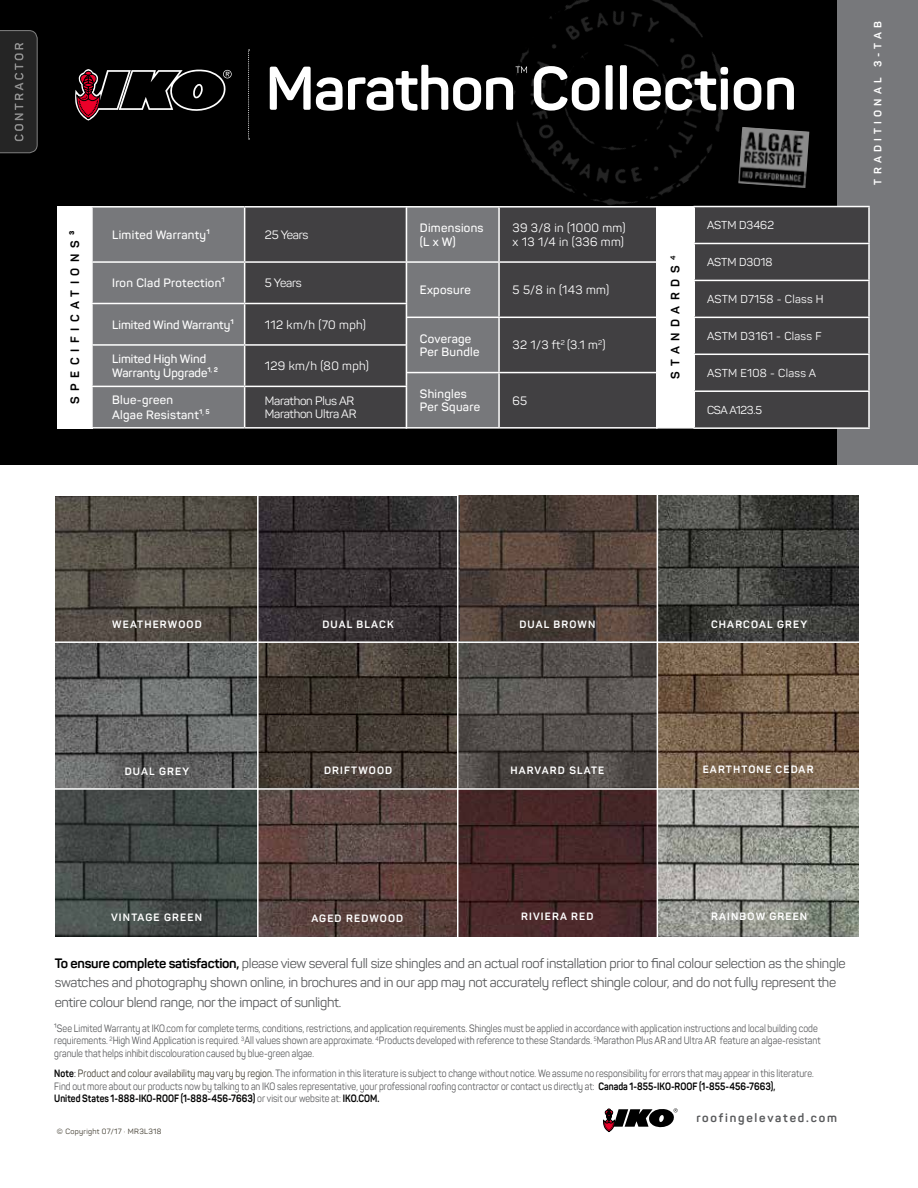
<style>
.page{position:relative;width:918px;height:1188px;background:#fff}
.page>*{position:absolute;margin:0;border:0;box-sizing:border-box;transform-origin:0 0}
.t1{font:13.5px/19.5px "Panton";letter-spacing:-.02em;color:#58595b}
.t2{font:600 12px/13.5px "Panton";letter-spacing:.025em;color:#fff}
.t3{font:12px/13.5px "Panton";letter-spacing:-.02em;color:#fff}
.t4{font:12px/13.5px "Panton";letter-spacing:.025em;color:#fff}
.t5{font:600 12px/14.4px "Panton";color:#fff}
.t6{font:700 12px "Panton";letter-spacing:.46em;color:#000}
.t7{font:700 12px "Panton";letter-spacing:.15em;color:#58595b}
.t8{font:11.4px "Panton";letter-spacing:.02em;color:#fff}
.t9{font:11.4px "Panton";color:#fff}
.t10{font:10.5px/12.3px "Panton";color:#58595b;scale:.85 1}
.t11{font:700 10.5px "Panton";letter-spacing:.11em;color:#fff}
.t12{font:700 10.5px "Panton";letter-spacing:.4em;color:#fff}
.t13{font:7.5px "Panton";letter-spacing:.04em;color:#3b362a}
.t14{font:600 7.05px "Panton";color:#fff}
.s1{font-weight:700;color:#000}
.s2{color:#000}
.s3{color:#3b362a}
</style>
<div class="page">
<div style="left:0;top:0;width:918px;height:464px;background:#000"></div>
<div style="left:837px;top:0;width:81px;height:464px;background:#77787b"></div>
<svg style="left:0;top:30px;width:38px;height:124px;background:#2e2e2e"></svg>
<div style="left:57px;top:206px;width:35px;height:223px;background:#fff"></div>
<img style="left:549px;top:0;width:154px;height:50px">
<svg style="left:603px;top:1108px;width:75px;height:24px"></svg>
<hr style="left:694px;top:206px;width:176px;height:1px;background:#fff">
<hr style="left:868px;top:207px;width:2px;height:36px;background:#fff">
<hr style="left:694px;top:243px;width:176px;height:1px;background:#fff">
<hr style="left:868px;top:244px;width:2px;height:36px;background:#fff">
<hr style="left:694px;top:280px;width:176px;height:1px;background:#fff">
<hr style="left:868px;top:281px;width:2px;height:36px;background:#fff">
<hr style="left:694px;top:317px;width:176px;height:1px;background:#fff">
<hr style="left:868px;top:318px;width:2px;height:36px;background:#fff">
<hr style="left:694px;top:354px;width:176px;height:1px;background:#fff">
<hr style="left:868px;top:355px;width:2px;height:35px;background:#fff">
<hr style="left:694px;top:390px;width:176px;height:2px;background:#fff">
<hr style="left:868px;top:392px;width:2px;height:35px;background:#fff">
<hr style="left:694px;top:427px;width:176px;height:2px;background:#fff">
<img style="left:458px;top:790px;width:400px;height:146px">
<img style="left:658px;top:496px;width:200px;height:292px">
<img style="left:56px;top:790px;width:401px;height:146px">
<img style="left:259px;top:496px;width:401px;height:145px">
<img style="left:56px;top:496px;width:201px;height:292px">
<img style="left:259px;top:643px;width:398px;height:145px">
<hr style="left:657px;top:487px;width:1px;height:463px;background:#fff">
<hr style="left:51px;top:641px;width:812px;height:2px;background:#fff">
<hr style="left:457px;top:487px;width:1px;height:463px;background:#fff">
<hr style="left:257px;top:487px;width:2px;height:463px;background:#fff">
<svg style="left:75px;top:50px;width:794px;height:379px"></svg>
<img style="left:738px;top:127px;width:71px;height:61px">
<p class="t6" style="left:67px;top:235px;width:6px;rotate:-90deg">³</p>
<p class="t6" style="left:67px;top:404px;width:165px;rotate:-90deg">SPECIFICATIONS</p>
<p class="t2" style="left:112px;top:228px;width:99px">Limited Warranty¹</p>
<p class="t3" style="left:265px;top:228px;width:45px">25 Years</p>
<p class="t2" style="left:112px;top:276px;width:114px">Iron Clad Protection¹</p>
<p class="t3" style="left:265px;top:276px;width:38px">5 Years</p>
<p class="t5" style="left:112px;top:317px;width:123px">Limited Wind Warranty¹</p>
<p class="t4" style="left:265px;top:318px;width:102px">112 km/h (70 mph)</p>
<p class="t5" style="left:112px;top:351px;width:107px">Limited High Wind<br>Warranty Upgrade¹ ²</p>
<p class="t14" style="left:211px;top:365px;width:3px">,</p>
<p class="t4" style="left:265px;top:359px;width:105px">129 km/h (80 mph)</p>
<p class="t2" style="left:112px;top:393px;width:99px;line-height:14.4px">Blue-green<br>Algae Resistant¹<sup>,</sup> ⁵</p>
<p class="t3" style="left:265px;top:394px;width:93px">Marathon Plus AR<br>Marathon Ultra AR</p>
<p class="t2" style="left:420px;top:221px;width:65px">Dimensions (L x W)</p>
<p class="t4" style="left:513px;top:221px;width:114px">39 3/8 in (1000 mm) x 13 1/4 in (336 mm)</p>
<p class="t2" style="left:420px;top:283px;width:52px">Exposure</p>
<p class="t3" style="left:513px;top:283px;width:98px">5 5/8 in (143 mm)</p>
<p class="t2" style="left:420px;top:332px;width:61px">Coverage<br>Per Bundle</p>
<p class="t3" style="left:513px;top:338px;width:95px">32 1/3 ft<sup>2</sup> (3.1 m<sup>2</sup>)</p>
<p class="t2" style="left:420px;top:387px;width:62px">Shingles<br>Per Square</p>
<p class="t3" style="left:513px;top:394px;width:16px">65</p>
<p class="t6" style="left:668px;top:379px;width:124px;rotate:-90deg">STANDARDS <sup>4</sup></p>
<p class="t9" style="left:707px;top:218px;width:69px">ASTM D3462</p>
<p class="t9" style="left:707px;top:255px;width:67px">ASTM D3018</p>
<p class="t8" style="left:707px;top:292px;width:118px">ASTM D7158 - Class H</p>
<p class="t8" style="left:707px;top:329px;width:116px">ASTM D3161 - Class F</p>
<p class="t8" style="left:707px;top:366px;width:111px">ASTM E108 - Class A</p>
<p class="t8" style="left:707px;top:403px;width:56px">CSA A123.5</p>
<p class="t12" style="left:871px;top:185px;width:165px;rotate:-90deg">TRADITIONAL 3-TAB</p>
<p class="t11" style="left:112px;top:618px;width:91px">WEATHERWOOD</p>
<p class="t11" style="left:322px;top:618px;width:73px">DUAL BLACK</p>
<p class="t11" style="left:519px;top:618px;width:78px">DUAL BROWN</p>
<p class="t11" style="left:711px;top:618px;width:98px">CHARCOAL GREY</p>
<p class="t11" style="left:324px;top:763px;width:70px">DRIFTWOOD</p>
<p class="t11" style="left:125px;top:765px;width:66px">DUAL GREY</p>
<p class="t11" style="left:510px;top:764px;width:95px">HARVARD SLATE</p>
<p class="t11" style="left:703px;top:762px;width:112px">EARTHTONE CEDAR</p>
<p class="t11" style="left:111px;top:911px;width:93px">VINTAGE GREEN</p>
<p class="t11" style="left:311px;top:912px;width:93px">AGED REDWOOD</p>
<p class="t11" style="left:711px;top:910px;width:98px">RAINBOW GREEN</p>
<p class="t11" style="left:521px;top:910px;width:74px">RIVIERA RED</p>
<p class="t1" style="left:55px;top:953px;width:792px"><span class="s1">To ensure complete satisfaction,</span> please view several full size shingles and an actual roof installation prior to final colour selection as the shingle swatches and photography shown online, in brochures and in our app may not accurately reflect shingle colour, and do not fully represent the entire colour blend range, nor the impact of sunlight.</p>
<p class="t10" style="left:54px;top:1022px;width:903px">¹See Limited Warranty at IKO.com for complete terms, conditions, restrictions, and application requirements. Shingles must be applied in accordance with application instructions and local building code requirements. <sup>2</sup>High Wind Application is required. <sup>3</sup>All values shown are approximate. <sup>4</sup>Products developed with reference to these Standards. <sup>5</sup>Marathon Plus AR and Ultra AR feature an algae-resistant granule that helps inhibit discolouration caused by blue‑green algae.</p>
<p class="t10" style="left:54px;top:1067px;width:895px"><span class="s1">Note</span><span class="s2">:</span> <span class="s3">Product and colour availability may vary by region.</span> The information in this literature is subject to change without notice. We assume no responsibility for errors that may appear in this literature.<br>Find out more about our products now by talking to an IKO sales representative, your professional roofing contractor or contact us directly at: <span class="s1">Canada 1-855-IKO-ROOF (1-855-456-7663),<br>United States 1-888-IKO-ROOF (1-888-456-7663)</span> or visit our website at: <span class="s1">IKO.COM.</span></p>
<p class="t13" style="left:57px;top:1127px;width:106px">© Copyright 07/17 · MR3L318</p>
<p class="t7" style="left:696px;top:1110px;width:142px">roofingelevated.com</p>
</div>
